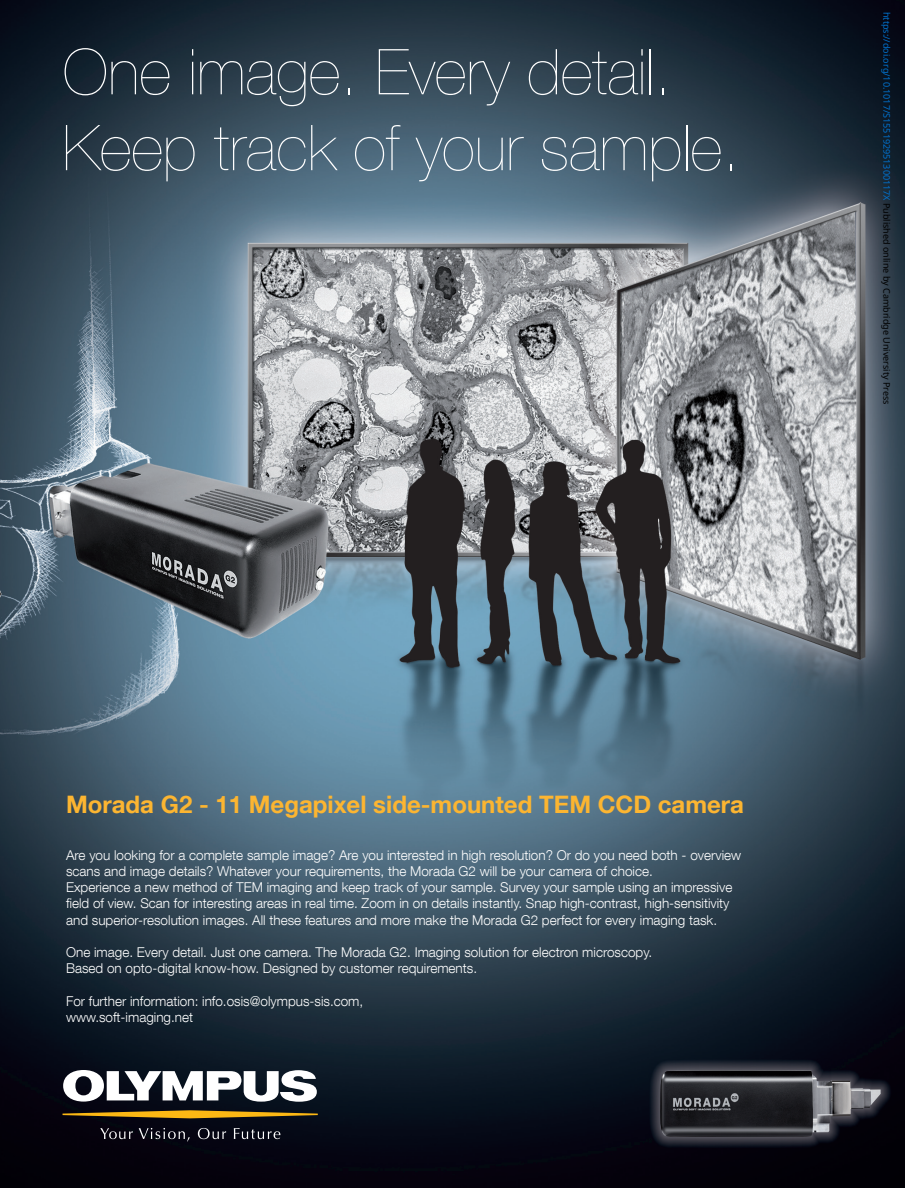
<style>
.page{position:relative;width:905px;height:1188px;background:#fff}
.page>*{position:absolute;margin:0;border:0;box-sizing:border-box;transform-origin:0 0}
.t1{font:200 63.3px/75.9px "Helvetica Neue LT Com";color:#fff}
.t2{font:700 24.15px "Helvetica Neue LT Com";color:#fcb531}
.t3{font:300 13.5px/16.2px "Helvetica Neue LT Com";color:#fff}
.t4{font:9px "Noto Sans";color:#0172cf}
.s1{color:#000}
</style>
<div class="page">
<img style="left:0;top:0;width:904px;height:1188px">
<svg style="left:63px;top:1070px;width:254px;height:32px"></svg>
<svg style="left:63px;top:1110px;width:255px;height:8px;background:#987114"></svg>
<svg style="left:100px;top:1128px;width:33px;height:11px"></svg>
<svg style="left:139px;top:1128px;width:51px;height:14px"></svg>
<svg style="left:198px;top:1128px;width:28px;height:11px"></svg>
<svg style="left:234px;top:1128px;width:46px;height:11px"></svg>
<img style="left:649px;top:1060px;width:242px;height:88px">
<img style="left:660px;top:1070px;width:220px;height:67px">
<svg style="left:0;top:586px;width:2px;height:16px"></svg>
<p class="t1" style="left:63px;top:34px;width:678px">One image. Every detail.<br>Keep track of your sample.</p>
<p class="t4" style="left:893px;top:12px;width:395px;rotate:90deg">https://doi.org/10.1017/S155192951300117X <span class="s1">Published online by Cambridge University Press</span></p>
<p class="t2" style="left:66px;top:789px;width:679px">Morada G2 - 11 Megapixel side-mounted TEM CCD camera</p>
<p class="t3" style="left:66px;top:846px;width:676px">Are you looking for a complete sample image? Are you interested in high resolution? Or do you need both - overview scans and image details? Whatever your requirements, the Morada G2 will be your camera of choice.<br>Experience a new method of TEM imaging and keep track of your sample. Survey your sample using an impressive field of view. Scan for interesting areas in real time. Zoom in on details instantly. Snap high-contrast, high-sensitivity and superior-resolution images. All these features and more make the Morada G2 perfect for every imaging task.</p>
<p class="t3" style="left:66px;top:944px;width:587px">One image. Every detail. Just one camera. The Morada G2. Imaging solution for electron microscopy.<br>Based on opto-digital know-how. Designed by customer requirements.</p>
<p class="t3" style="left:66px;top:993px;width:299px">For further information: info.osis@olympus-sis.com, www.soft-imaging.net</p>
</div>
